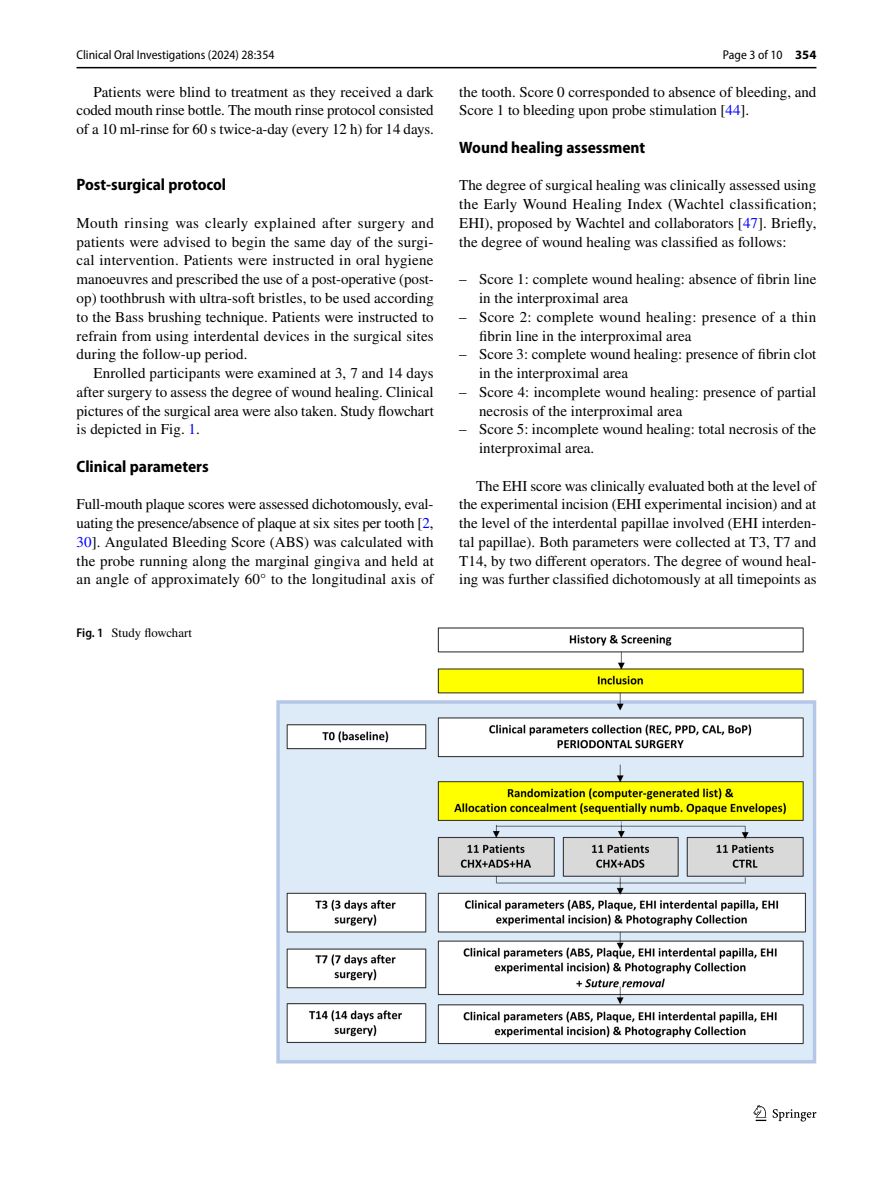
<style>
.page{position:relative;width:893px;height:1187px;background:#fff}
.page>*{position:absolute;margin:0;border:0;box-sizing:border-box;transform-origin:0 0}
.t1{font:700 semi-condensed 16.5px "Myriad Pro";color:#000}
.t2{font:15px/18.8px "STIX";letter-spacing:.005em;color:#000;text-align:justify}
.t3{font:semi-condensed 12.75px "Myriad Pro";color:#000}
.t4{font:12.75px "STIX";color:#000}
.s1{font-weight:700;font-stretch:normal}
.s2{color:#00f}
.s3{font-family:"Myriad Pro";font-weight:600;font-stretch:semi-condensed}
</style>
<div class="page">
<hr style="left:77px;top:67px;width:739px;height:1px;background:#000">
<svg style="left:753px;top:1105px;width:13px;height:15px"></svg>
<svg style="left:773px;top:1109px;width:43px;height:12px"></svg>
<img style="left:276px;top:627px;width:540px;height:436px">
<p class="t3" style="left:77px;top:48px;width:199px">Clinical Oral Investigations (2024) 28:354</p>
<p class="t3" style="left:723px;top:48px;width:95px">Page 3 of 10 <span class="s1">354</span></p>
<p class="t2" style="left:77px;top:83px;width:359px;text-indent:17px">Patients were blind to treatment as they received a dark coded mouth rinse bottle. The mouth rinse protocol consisted of a 10 ml-rinse for 60 s twice-a-day (every 12 h) for 14 days.</p>
<p class="t2" style="left:459px;top:83px;width:359px">the tooth. Score 0 corresponded to absence of bleeding, and<br>Score 1 to bleeding upon probe stimulation [<span class="s2">44</span>].</p>
<p class="t1" style="left:459px;top:138px;width:188px">Wound healing assessment</p>
<p class="t2" style="left:459px;top:177px;width:359px">The degree of surgical healing was clinically assessed using the Early Wound Healing Index (Wachtel classification; EHI), proposed by Wachtel and collaborators [<span class="s2">47</span>]. Briefly, the degree of wound healing was classified as follows:</p>
<p class="t2" style="left:479px;top:271px;width:339px;text-indent:-20px">– Score 1: complete wound healing: absence of fibrin line in the interproximal area</p>
<p class="t2" style="left:479px;top:308px;width:339px;text-indent:-20px">– Score 2: complete wound healing: presence of a thin fibrin line in the interproximal area</p>
<p class="t2" style="left:479px;top:346px;width:339px;text-indent:-20px">– Score 3: complete wound healing: presence of fibrin clot in the interproximal area</p>
<p class="t2" style="left:479px;top:383px;width:339px;text-indent:-20px">– Score 4: incomplete wound healing: presence of partial necrosis of the interproximal area</p>
<p class="t2" style="left:479px;top:421px;width:339px;text-indent:-20px">– Score 5: incomplete wound healing: total necrosis of the interproximal area.</p>
<p class="t2" style="left:459px;top:477px;width:359px;text-indent:17px">The EHI score was clinically evaluated both at the level of the experimental incision (EHI experimental incision) and at the level of the interdental papillae involved (EHI interden&shy;tal papillae). Both parameters were collected at T3, T7 and T14, by two different operators. The degree of wound heal&shy;ing was further classified dichotomously at all timepoints as</p>
<p class="t1" style="left:77px;top:176px;width:151px">Post‑surgical protocol</p>
<p class="t2" style="left:77px;top:214px;width:359px">Mouth rinsing was clearly explained after surgery and patients were advised to begin the same day of the surgi&shy;cal intervention. Patients were instructed in oral hygiene manoeuvres and prescribed the use of a post-operative (post&shy;op) toothbrush with ultra-soft bristles, to be used according to the Bass brushing technique. Patients were instructed to refrain from using interdental devices in the surgical sites during the follow-up period.</p>
<p class="t2" style="left:77px;top:364px;width:359px;text-indent:17px">Enrolled participants were examined at 3, 7 and 14 days after surgery to assess the degree of wound healing. Clinical pictures of the surgical area were also taken. Study flowchart is depicted in Fig. <span class="s2">1</span>.</p>
<p class="t1" style="left:77px;top:457px;width:134px">Clinical parameters</p>
<p class="t2" style="left:77px;top:496px;width:359px">Full-mouth plaque scores were assessed dichotomously, eval&shy;uating the presence/absence of plaque at six sites per tooth [<span class="s2">2</span>, <span class="s2">30</span>]. Angulated Bleeding Score (ABS) was calculated with the probe running along the marginal gingiva and held at an angle of approximately 60° to the longitudinal axis of</p>
<p class="t4" style="left:77px;top:624px;width:117px"><span class="s3">Fig. 1</span> Study flowchart</p>
</div>
